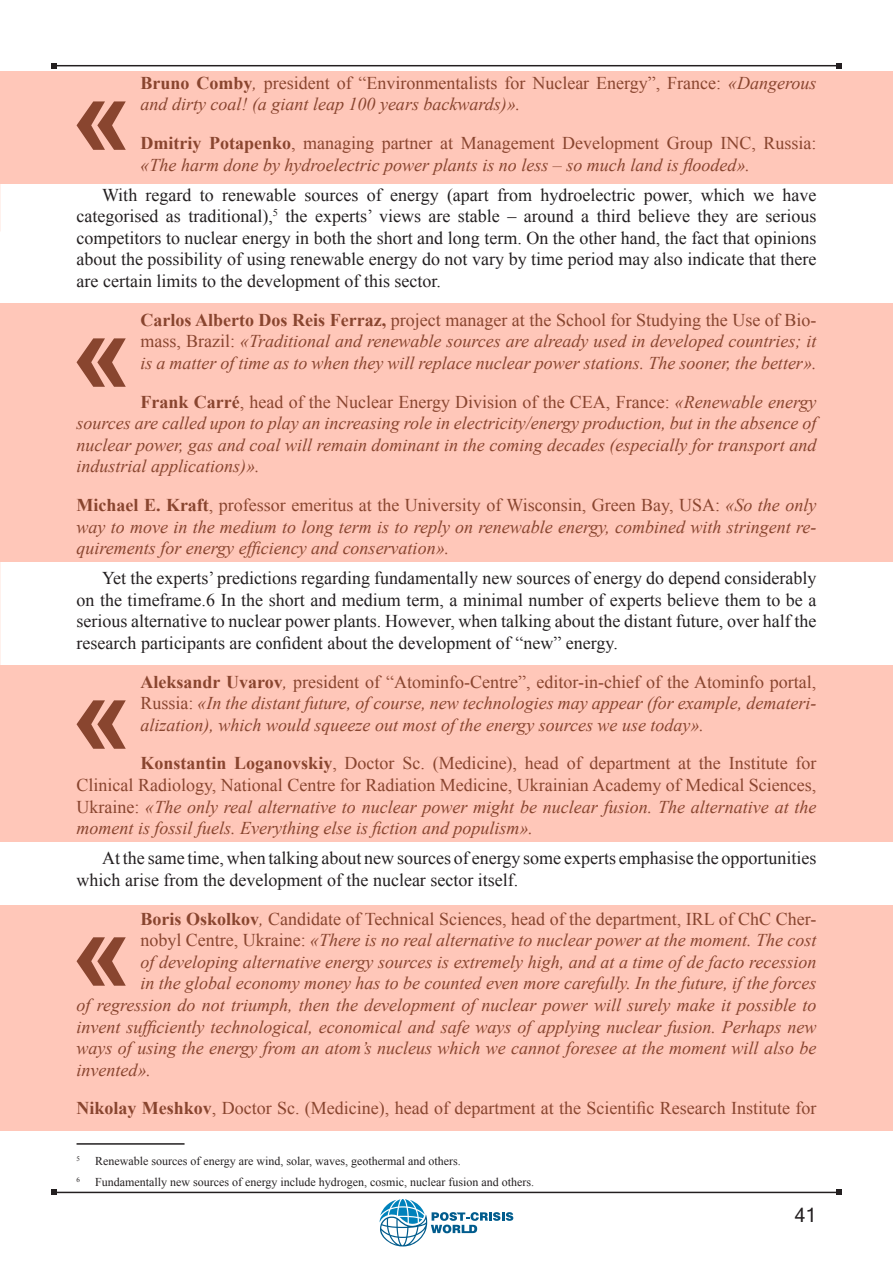
<style>
.page{position:relative;width:893px;height:1263px;background:#fff}
.page>*{position:absolute;margin:0;border:0;box-sizing:border-box;transform-origin:0 0}
.Paragraph_Style_1_br{font:700 108.6px "Arial";color:#89452f}
.t1{font:19.5px "Microsoft Sans Serif";color:#231f20}
.Paragraph_Style_1_br-2{font:italic 18px/21.6px "Times New Roman";color:#89452f;text-align:justify}
.Base_text{font:18px/21.6px "Times New Roman";color:#231f20;text-align:justify}
.Paragraph_Style_2_br{font:italic 18px/21.6px "Times New Roman";color:#89452f;text-align:justify}
.Paragraph_Style_2_br-2{font:18px/21.6px "Times New Roman";color:#89452f;text-align:justify}
.Paragraph_Style_1_br-3{font:18px "Times New Roman";color:#89452f}
.Footnote{font:12px "Times New Roman";color:#231f20}
.s1{font-weight:700;font-style:normal}
.s2{font-style:normal}
.s3{font-weight:700}
.s4{font-style:italic}
</style>
<div class="page">
<div style="left:0;top:71px;width:893px;height:113px;background:#ffc7b9"></div>
<div style="left:0;top:303px;width:893px;height:259px;background:#ffc7b9"></div>
<div style="left:0;top:665px;width:893px;height:176px;background:#ffc7b9"></div>
<div style="left:0;top:905px;width:893px;height:225px;background:#ffc7b9"></div>
<svg style="left:380px;top:1199px;width:133px;height:47px"></svg>
<hr style="left:54px;top:65px;width:785px;height:1px;background:#231f20">
<svg style="left:51px;top:63px;width:6px;height:6px"></svg>
<svg style="left:836px;top:63px;width:6px;height:6px"></svg>
<hr style="left:54px;top:1192px;width:785px;height:1px;background:#231f20">
<svg style="left:51px;top:1189px;width:6px;height:6px"></svg>
<svg style="left:836px;top:1189px;width:6px;height:6px"></svg>
<hr style="left:77px;top:1143px;width:108px;height:2px;background:#231f20">
<p class="Paragraph_Style_1_br-2" style="left:140px;top:71px;width:677px"><span class="s1">Bruno Comby</span>, <span class="s2">president of “Environmentalists for Nuclear Energy”, France:</span> «Dangerous and dirty coal! (a giant leap 100 years backwards)».</p>
<p class="Paragraph_Style_2_br" style="left:140px;top:132px;width:677px"><span class="s1">Dmitriy Potapenko</span><span class="s2">, managing partner at Management Development Group INC, Russia: </span>«The harm done by hydroelectric power plants is no less – so much land is flooded».</p>
<p class="Base_text" style="left:77px;top:184px;width:741px;text-indent:26px">With regard to renewable sources of energy (apart from hydroelectric power, which we have categorised as traditional),<sup>5</sup> the experts’ views are stable – around a third believe they are serious competitors to nuclear energy in both the short and long term. On the other hand, the fact that opinions about the possibility of using renewable energy do not vary by time period may also indicate that there are certain limits to the development of this sector.</p>
<p class="Paragraph_Style_1_br" style="left:71px;top:43px;width:62px">«</p>
<p class="Paragraph_Style_1_br-2" style="left:140px;top:308px;width:677px"><span class="s1">Carlos Alberto Dos Reis Ferraz,</span> <span class="s2">project manager at the School for Studying the Use of Bio&shy;mass, Brazil:</span> «Traditional and renewable sources are already used in developed countries; it is a matter of time as to when they will replace nuclear power stations. The sooner, the better».</p>
<p class="Paragraph_Style_2_br" style="left:77px;top:390px;width:741px;text-indent:64px"><span class="s1">Frank Carré</span><span class="s2">, head of the Nuclear Energy Division of the CEA, France:</span> «Renewable energy sources are called upon to play an increasing role in electricity/energy production, but in the absence of nuclear power, gas and coal will remain dominant in the coming decades (especially for transport and industrial applications)».</p>
<p class="Paragraph_Style_2_br" style="left:77px;top:494px;width:741px"><span class="s1">Michael E. Kraft</span><span class="s2">, professor emeritus at the University of Wisconsin, Green Bay, USA:</span> «So the only way to move in the medium to long term is to reply on renewable energy, combined with stringent re&shy;quirements for energy efficiency and conservation».</p>
<p class="Base_text" style="left:77px;top:567px;width:741px;text-indent:26px">Yet the experts’ predictions regarding fundamentally new sources of energy do depend considerably on the timeframe.6 In the short and medium term, a minimal number of experts believe them to be a serious alternative to nuclear power plants. However, when talking about the distant future, over half the research participants are confident about the development of “new” energy.</p>
<p class="Paragraph_Style_1_br" style="left:71px;top:280px;width:62px">«</p>
<p class="Paragraph_Style_1_br-2" style="left:140px;top:670px;width:677px"><span class="s1">Aleksandr Uvarov</span>, <span class="s2">president of “Atominfo-Centre”, editor-in-chief of the Atominfo portal, Russia:</span> «In the distant future, of course, new technologies may appear (for example, demateri&shy;alization), which would squeeze out most of the energy sources we use today».</p>
<p class="Paragraph_Style_2_br-2" style="left:77px;top:752px;width:741px;text-indent:64px"><span class="s3">Konstantin Loganovskiy</span>, Doctor Sc. (Medicine), head of department at the Institute for Clinical Radiology, National Centre for Radiation Medicine, Ukrainian Academy of Medical Sciences, Ukraine: <span class="s4">«The only real alternative to nuclear power might be nuclear fusion. The alternative at the moment is fossil fuels. Everything else is fiction and populism».</span></p>
<p class="Base_text" style="left:77px;top:847px;width:741px;text-indent:26px">At the same time, when talking about new sources of energy some experts emphasise the opportunities which arise from the development of the nuclear sector itself.</p>
<p class="Paragraph_Style_1_br" style="left:71px;top:642px;width:62px">«</p>
<p class="Paragraph_Style_1_br-3" style="left:140px;top:906px;width:677px"><span class="s3">Boris Oskolkov</span><span class="s4">,</span> Candidate of Technical Sciences, head of the department, IRL of ChC Cher-</p>
<p class="Paragraph_Style_1_br-2" style="left:140px;top:929px;width:677px"><span class="s2">nobyl Centre, Ukraine:</span> «There is no real alternative to nuclear power at the moment. The cost</p>
<p class="Paragraph_Style_1_br-2" style="left:140px;top:950px;width:677px">of developing alternative energy sources is extremely high, and at a time of de facto recession</p>
<p class="Paragraph_Style_1_br-2" style="left:140px;top:972px;width:677px">in the global economy money has to be counted even more carefully. In the future, if the forces</p>
<p class="Paragraph_Style_1_br-2" style="left:77px;top:994px;width:741px">of regression do not triumph, then the development of nuclear power will surely make it possible to</p>
<p class="Paragraph_Style_1_br-2" style="left:77px;top:1015px;width:741px">invent sufficiently technological, economical and safe ways of applying nuclear fusion. Perhaps new</p>
<p class="Paragraph_Style_1_br-2" style="left:77px;top:1037px;width:741px">ways of using the energy from an atom’s nucleus which we cannot foresee at the moment will also be</p>
<p class="Paragraph_Style_1_br-2" style="left:77px;top:1058px;width:76px">invented».</p>
<p class="Paragraph_Style_2_br-2" style="left:77px;top:1097px;width:741px"><span class="s3">Nikolay Meshkov</span>, Doctor Sc. (Medicine), head of department at the Scientific Research Institute for</p>
<p class="Footnote" style="left:77px;top:1153px;width:386px"><sup>5</sup> Renewable sources of energy are wind, solar, waves, geothermal and others.</p>
<p class="Footnote" style="left:77px;top:1174px;width:459px"><sup>6</sup> Fundamentally new sources of energy include hydrogen, cosmic, nuclear fusion and others.</p>
<p class="Paragraph_Style_1_br" style="left:71px;top:879px;width:62px">«</p>
<p class="t1" style="left:795px;top:1202px;width:23px">41</p>
</div>
